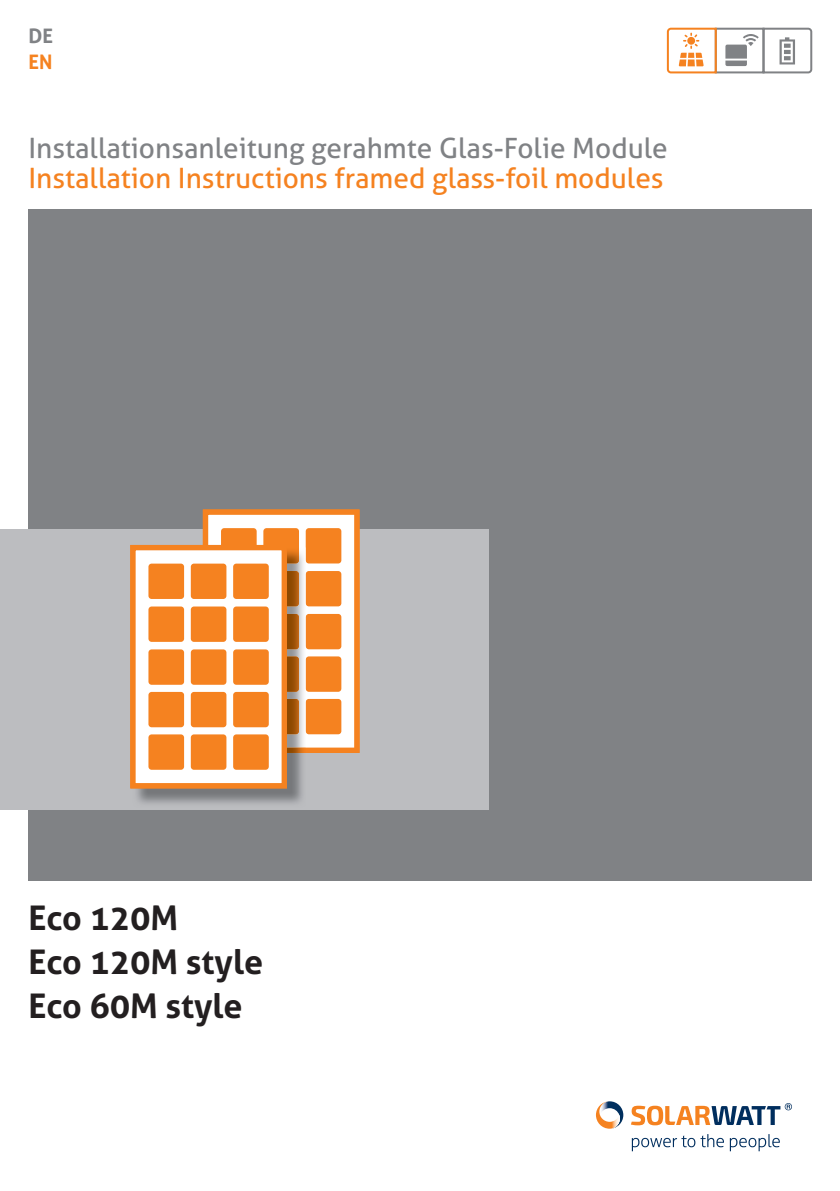
<style>
.page{position:relative;width:840px;height:1191px;background:#fff}
.page>*{position:absolute;margin:0;border:0;box-sizing:border-box;transform-origin:0 0}
.t1{font:700 34px/44px "Aller";color:#231f20}
.t2{font:28px "Aller";color:#f58220}
.t3{font:28px "Aller";color:#808285}
.t4{font:700 20px "Aller";color:#808285}
.t5{font:700 20px "Aller";color:#f58220}
</style>
<div class="page">
<div style="left:28px;top:209px;width:783px;height:672px;background:#808285"></div>
<div style="left:0;top:529px;width:488px;height:280px;background:#bcbdc0"></div>
<svg style="left:631px;top:1103px;width:160px;height:22px"></svg>
<svg style="left:631px;top:1134px;width:148px;height:17px"></svg>
<svg style="left:619px;top:1105px;width:4px;height:20px"></svg>
<img style="left:596px;top:1101px;width:23px;height:27px">
<img style="left:133px;top:753px;width:170px;height:51px">
<svg style="left:203px;top:509px;width:156px;height:244px;background:#f4b682"></svg>
<img style="left:287px;top:614px;width:12px;height:35px">
<img style="left:287px;top:571px;width:12px;height:35px">
<img style="left:287px;top:547px;width:12px;height:16px">
<img style="left:305px;top:659px;width:1px;height:30px">
<img style="left:287px;top:656px;width:12px;height:36px">
<img style="left:305px;top:701px;width:1px;height:31px">
<img style="left:287px;top:699px;width:12px;height:35px">
<div style="left:130px;top:545px;width:157px;height:243px;background:#fff;border:5px solid #f58220"></div>
<div style="left:233px;top:649px;width:35px;height:36px;background:#f58220;border-radius:3px"></div>
<div style="left:233px;top:606px;width:35px;height:36px;background:#f58220;border-radius:3px"></div>
<div style="left:233px;top:563px;width:35px;height:36px;background:#f58220;border-radius:3px"></div>
<div style="left:191px;top:649px;width:35px;height:36px;background:#f58220;border-radius:3px"></div>
<div style="left:191px;top:606px;width:35px;height:36px;background:#f58220;border-radius:3px"></div>
<div style="left:191px;top:563px;width:35px;height:36px;background:#f58220;border-radius:3px"></div>
<div style="left:148px;top:649px;width:36px;height:36px;background:#f58220;border-radius:3px"></div>
<div style="left:148px;top:606px;width:36px;height:36px;background:#f58220;border-radius:3px"></div>
<div style="left:233px;top:692px;width:35px;height:35px;background:#f58220;border-radius:3px"></div>
<div style="left:191px;top:692px;width:35px;height:35px;background:#f58220;border-radius:3px"></div>
<div style="left:148px;top:692px;width:36px;height:35px;background:#f58220;border-radius:3px"></div>
<div style="left:233px;top:734px;width:35px;height:35px;background:#f58220;border-radius:3px"></div>
<div style="left:191px;top:734px;width:35px;height:35px;background:#f58220;border-radius:3px"></div>
<div style="left:148px;top:734px;width:36px;height:35px;background:#f58220;border-radius:3px"></div>
<div style="left:148px;top:563px;width:36px;height:36px;background:#f58220;border-radius:3px"></div>
<div style="left:714px;top:28px;width:50px;height:45px;border:2px solid #808285"></div>
<svg style="left:725px;top:27px;width:87px;height:47px"></svg>
<svg style="left:666px;top:27px;width:51px;height:47px"></svg>
<p class="t4" style="left:28px;top:24px;width:26px">DE</p>
<p class="t5" style="left:28px;top:50px;width:25px">EN</p>
<p class="t3" style="left:28px;top:131px;width:640px">Installationsanleitung gerahmte Glas-Folie Module</p>
<p class="t2" style="left:28px;top:161px;width:636px">Installation Instructions framed glass-foil modules</p>
<p class="t1" style="left:28px;top:896px;width:236px">Eco 120M<br>Eco 120M style<br>Eco 60M style</p>
</div>
